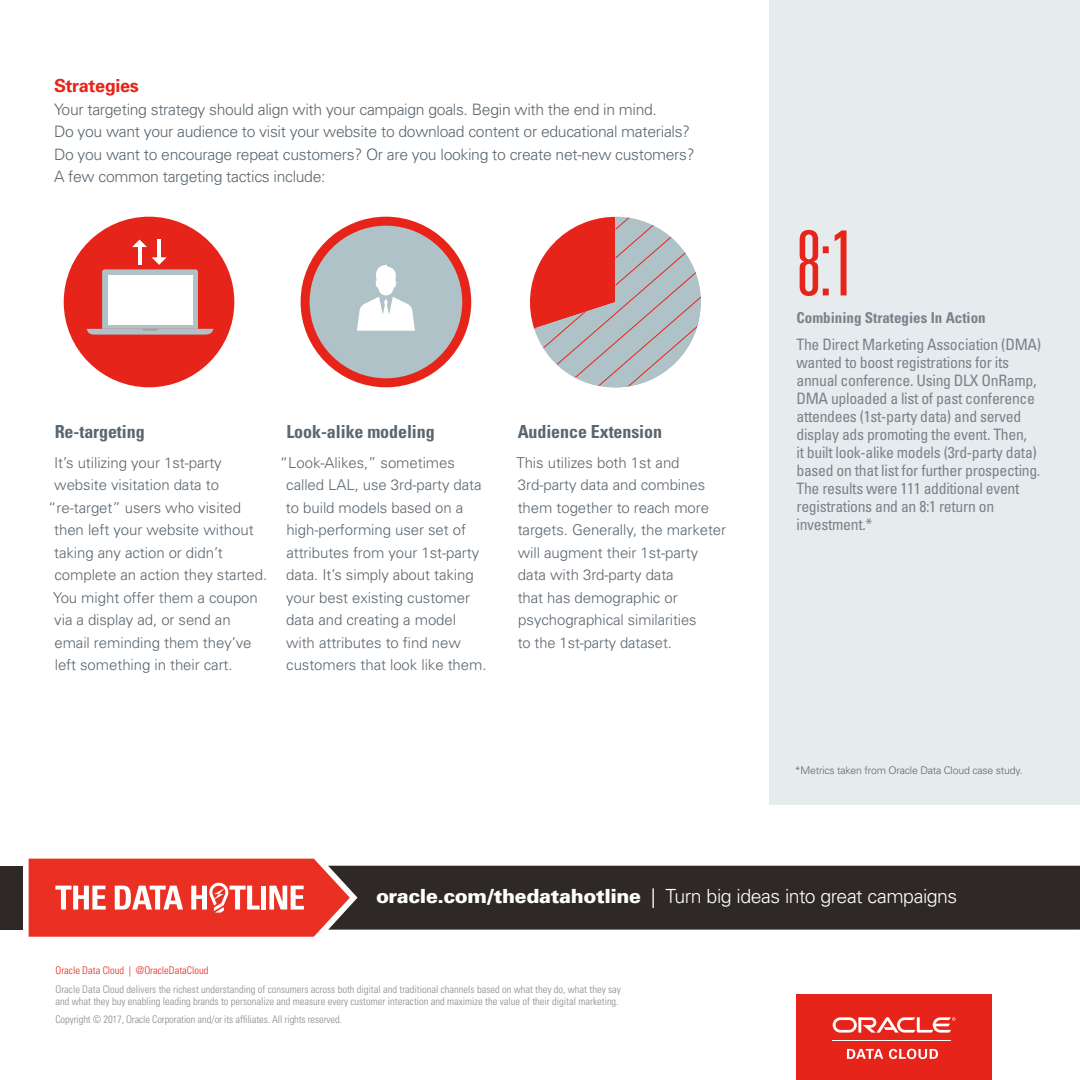
<style>
.page{position:relative;width:1080px;height:1080px;background:#fff}
.page>*{position:absolute;margin:0;border:0;box-sizing:border-box;transform-origin:0 0}
.t1{font:300 ultra-condensed 90px "Univers";color:#e72419}
.t2{font:300 19.5px "Univers";letter-spacing:-.025em;color:#fff}
.t3{font:700 condensed 18px "Univers";letter-spacing:-.005em;color:#5a6670}
.t4{font:700 18px "Univers";letter-spacing:-.02em;color:#e72419}
.t5{font:condensed 15.75px/18px "Univers";letter-spacing:-.02em;color:#79828b}
.t6{font:300 15.75px/22.5px "Univers";letter-spacing:-.02em;color:#5a6670}
.t7{font:300 15px/22.5px "Univers";letter-spacing:-.005em;color:#5a6670}
.t8{font:700 condensed 15px "Univers";color:#79828b}
.t9{font:300 condensed 10.5px/12px "Univers";color:#8a8a8e}
.t10{font:300 10.5px "Univers";letter-spacing:-.02em;color:#5a6670}
.t11{font:300 condensed 10.5px "Univers";color:#e72419}
.s1{font-weight:900}
.s2{font-weight:400}
</style>
<div class="page">
<div style="left:770px;top:0;width:310px;height:805px;background:#e6eced"></div>
<div style="left:64px;top:217px;width:170px;height:170px;background:#e72419;border-radius:50%"></div>
<div style="left:305px;top:221px;width:162px;height:162px;background:#afc2c8;border-radius:50%"></div>
<div style="left:301px;top:217px;width:170px;height:170px;border:9px solid #e72419;border-radius:50%"></div>
<div style="left:796px;top:994px;width:196px;height:86px;background:#e72419"></div>
<svg style="left:833px;top:1017px;width:123px;height:16px"></svg>
<hr style="left:833px;top:1040px;width:118px;height:1px;background:#fff">
<svg style="left:847px;top:1049px;width:36px;height:10px"></svg>
<svg style="left:889px;top:1049px;width:49px;height:10px"></svg>
<hr style="left:138px;top:243px;width:3px;height:22px;background:#fff">
<svg style="left:132px;top:240px;width:15px;height:7px"></svg>
<hr style="left:157px;top:240px;width:4px;height:21px;background:#fff">
<svg style="left:87px;top:257px;width:126px;height:78px"></svg>
<svg style="left:357px;top:265px;width:58px;height:66px"></svg>
<svg style="left:530px;top:217px;width:171px;height:171px"></svg>
<div style="left:0;top:866px;width:22px;height:64px;background:#2e2926"></div>
<div style="left:350px;top:866px;width:730px;height:64px;background:#2e2926"></div>
<svg style="left:29px;top:859px;width:321px;height:78px;background:#e85044"></svg>
<p class="t4" style="left:54px;top:75px;width:86px">Strategies</p>
<p class="t6" style="left:54px;top:98px;width:642px">Your targeting strategy should align with your campaign goals. Begin with the end in mind.<br>Do you want your audience to visit your website to download content or educational materials?<br>Do you want to encourage repeat customers? Or are you looking to create net-new customers?<br>A few common targeting tactics include:</p>
<p class="t3" style="left:55px;top:421px;width:92px">Re-targeting</p>
<p class="t7" style="left:54px;top:451px;width:169px">It’s utilizing your 1st-party</p>
<p class="t7" style="left:54px;top:474px;width:166px">website visitation data to</p>
<p class="t7" style="left:48px;top:496px;width:194px">“re-target” users who visited</p>
<p class="t7" style="left:54px;top:519px;width:201px">then left your website without</p>
<p class="t7" style="left:54px;top:541px;width:170px">taking any action or didn’t</p>
<p class="t7" style="left:54px;top:564px;width:214px">complete an action they started.</p>
<p class="t7" style="left:53px;top:586px;width:206px">You might offer them a coupon</p>
<p class="t7" style="left:54px;top:609px;width:178px">via a display ad, or send an</p>
<p class="t7" style="left:54px;top:631px;width:199px">email reminding them they’ve</p>
<p class="t7" style="left:55px;top:654px;width:179px">left something in their cart.</p>
<p class="t3" style="left:286px;top:421px;width:150px">Look-alike modeling</p>
<p class="t7" style="left:286px;top:451px;width:202px;text-indent:-6px">“Look-Alikes,” sometimes called LAL, use 3rd-party data to build models based on a high-performing user set of attributes from your 1st-party data. It’s simply about taking your best existing customer data and creating a model with attributes to find new customers that look like them.</p>
<p class="t3" style="left:518px;top:421px;width:146px">Audience Extension</p>
<p class="t7" style="left:516px;top:451px;width:211px">This utilizes both 1st and<br>3rd-party data and combines them together to reach more targets. Generally, the marketer will augment their 1st-party data with 3rd-party data<br>that has demographic or psychographical similarities<br>to the 1st-party dataset.</p>
<h1 class="t1" style="left:797px;top:217px;width:60px">8:1</h1>
<p class="t8" style="left:796px;top:309px;width:191px">Combining Strategies In Action</p>
<p class="t5" style="left:796px;top:335px;width:246px">The Direct Marketing Association (DMA) wanted to boost registrations for its annual conference. Using DLX OnRamp, DMA uploaded a list of past conference attendees (1st-party data) and served display ads promoting the event. Then,<br>it built look-alike models (3rd-party data) based on that list for further prospecting.<br>The results were 111 additional event registrations and an 8:1 return on investment.*</p>
<p class="t10" style="left:795px;top:764px;width:229px">*Metrics taken from Oracle Data Cloud case study.</p>
<h2 class="t2" style="left:376px;top:884px;width:583px"><span class="s1">oracle.com/thedatahotline</span> <span class="s2">|</span> Turn big ideas into great campaigns</h2>
<p class="t11" style="left:56px;top:964px;width:155px">Oracle Data Cloud | @OracleDataCloud</p>
<p class="t9" style="left:56px;top:983px;width:567px">Oracle Data Cloud delivers the richest understanding of consumers across both digital and traditional channels based on what they do, what they say and what they buy enabling leading brands to personalize and measure every customer interaction and maximize the value of their digital marketing.</p>
<p class="t9" style="left:56px;top:1013px;width:288px">Copyright © 2017, Oracle Corporation and/or its affiliates. All rights reserved.</p>
</div>
